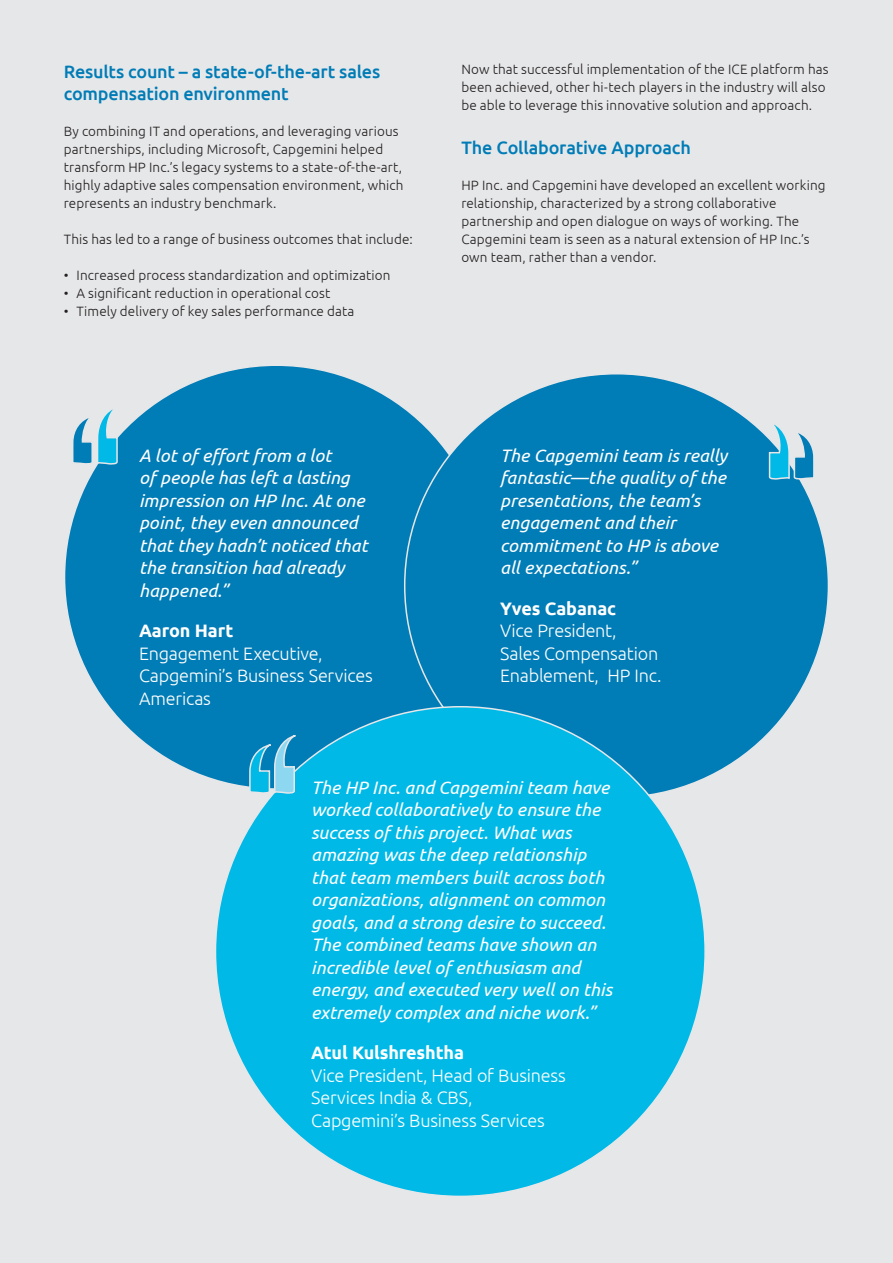
<style>
.page{position:relative;width:893px;height:1263px;background:#e6e7e9}
.page>*{position:absolute;margin:0;border:0;box-sizing:border-box;transform-origin:0 0}
.t1{font:italic 18px/22.5px "Ubuntu";letter-spacing:.005em;color:#fff}
.t2{font:300 18px/22.5px "Ubuntu";letter-spacing:-.015em;color:#fff}
.t3{font:500 18px/22.5px "Ubuntu";letter-spacing:-.01em;color:#007cb6}
.t4{font:700 18px "Ubuntu";letter-spacing:-.01em;color:#fff}
.t5{font:300 13.5px/18px "Ubuntu";letter-spacing:.01em;color:#231f20}
</style>
<div class="page">
<div style="left:65px;top:365px;width:423px;height:424px;background:#007cb6;border-radius:50%"></div>
<div style="left:405px;top:374px;width:423px;height:423px;background:#007cb6;border-radius:50%"></div>
<div style="left:215px;top:707px;width:490px;height:489px;background:#00b9e7;border-radius:50%"></div>
<svg style="left:71px;top:409px;width:49px;height:119px"></svg>
<svg style="left:248px;top:735px;width:49px;height:96px"></svg>
<svg style="left:766px;top:424px;width:49px;height:89px"></svg>
<h1 class="t3" style="left:64px;top:59px;width:318px">Results count – a state-of-the-art sales compensation environment</h1>
<p class="t5" style="left:64px;top:122px;width:341px">By combining IT and operations, and leveraging various partnerships, including Microsoft, Capgemini helped transform HP Inc.’s legacy systems to a state-of-the-art, highly adaptive sales compensation environment, which represents an industry benchmark.</p>
<p class="t5" style="left:64px;top:230px;width:351px">This has led to a range of business outcomes that include:</p>
<p class="t5" style="left:64px;top:266px;width:328px">• Increased process standardization and optimization</p>
<p class="t5" style="left:64px;top:284px;width:268px">• A significant reduction in operational cost</p>
<p class="t5" style="left:64px;top:302px;width:292px">• Timely delivery of key sales performance data</p>
<p class="t5" style="left:461px;top:60px;width:369px">Now that successful implementation of the ICE platform has been achieved, other hi-tech players in the industry will also be able to leverage this innovative solution and approach.</p>
<h1 class="t3" style="left:461px;top:135px;width:231px">The Collaborative Approach</h1>
<p class="t5" style="left:461px;top:176px;width:366px">HP Inc. and Capgemini have developed an excellent working relationship, characterized by a strong collaborative partnership and open dialogue on ways of working. The Capgemini team is seen as a natural extension of HP Inc.’s own team, rather than a vendor.</p>
<h1 class="t1" style="left:139px;top:444px;width:230px">A lot of effort from a lot<br>of people has left a lasting impression on HP Inc. At one point, they even announced that they hadn’t noticed that the transition had already happened.”</h1>
<h1 class="t4" style="left:139px;top:620px;width:96px">Aaron Hart</h1>
<h1 class="t2" style="left:139px;top:642px;width:235px">Engagement Executive,<br>Capgemini’s Business Services<br>Americas</h1>
<h1 class="t1" style="left:500px;top:444px;width:228px">The Capgemini team is really fantastic—the quality of the presentations, the team’s engagement and their commitment to HP is above all expectations.”</h1>
<h1 class="t4" style="left:500px;top:597px;width:117px">Yves Cabanac</h1>
<h1 class="t2" style="left:500px;top:619px;width:163px">Vice President,<br>Sales Compensation<br>Enablement, HP Inc.</h1>
<p class="t1" style="left:311px;top:775px;width:303px">The HP Inc. and Capgemini team have worked collaboratively to ensure the success of this project. What was amazing was the deep relationship that team members built across both organizations, alignment on common goals, and a strong desire to succeed.<br>The combined teams have shown an incredible level of enthusiasm and energy, and executed very well on this extremely complex and niche work.”</p>
<h1 class="t4" style="left:311px;top:1042px;width:154px">Atul Kulshreshtha</h1>
<h1 class="t2" style="left:311px;top:1063px;width:256px">Vice President, Head of Business<br>Services India &amp; CBS,<br>Capgemini’s Business Services</h1>
</div>
